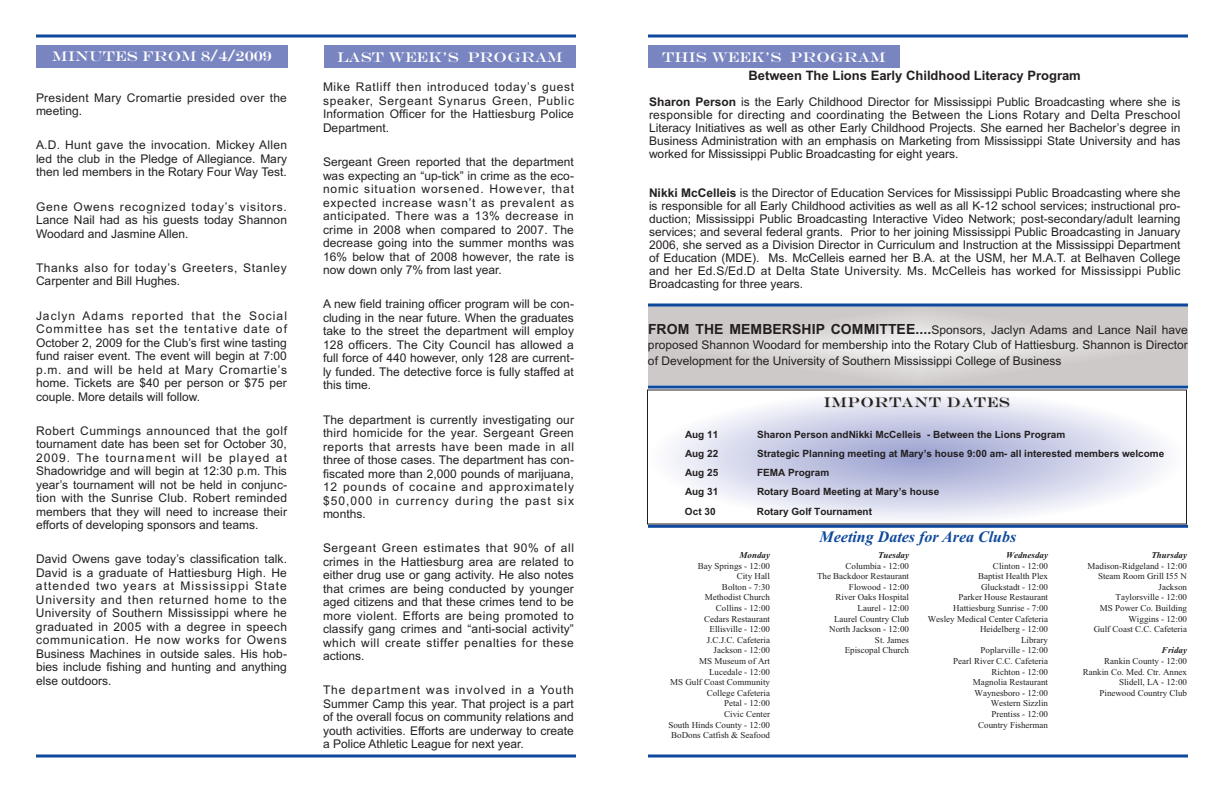
<style>
.page{position:relative;width:1224px;height:792px;background:#fff}
.page>*{position:absolute;margin:0;border:0;box-sizing:border-box;transform-origin:0 0}
.t1{font:italic 700 16px "Times New Roman";color:#0f499d}
.t2{font:14px "Engravers";color:#fff}
.t3{font:14px "Engravers";letter-spacing:.05em;color:#231f20}
.t4{font:700 13px "Arial";color:#231f20}
.t5{font:12px/13.5px "Arial";color:#231f20;text-align:justify}
.t6{font:12px/13.5px "Arial";letter-spacing:.055em;color:#231f20}
.t7{font:12px/13.5px "Arial";letter-spacing:.025em;color:#231f20}
.t8{font:700 10px "Arial";color:#231f20}
.t9{font:9px/10.6px "Times New Roman";color:#231f20;text-align:right}
.t10{font:italic 700 9px "Times New Roman";color:#231f20}
.s1{font-weight:700}
.s2{font-weight:700;font-size:14px}
</style>
<div class="page">
<svg style="left:36px;top:34px;width:540px;height:4px;background:#4a76b5"></svg>
<svg style="left:36px;top:754px;width:540px;height:4px;background:#4a76b5"></svg>
<svg style="left:648px;top:34px;width:540px;height:4px;background:#4a76b5"></svg>
<hr style="left:648px;top:525px;width:540px;height:3px;background:#0f499d">
<svg style="left:648px;top:754px;width:540px;height:4px;background:#4a76b5"></svg>
<div style="left:324px;top:45px;width:252px;height:23px;background:#7985c0"></div>
<svg style="left:671px;top:396px;width:493px;height:123px"></svg>
<div style="left:36px;top:45px;width:252px;height:23px;background:#7985c0"></div>
<hr style="left:648px;top:386px;width:540px;height:2px;background:#0f499d">
<svg style="left:648px;top:306px;width:540px;height:79px;background:#d3d0d0"></svg>
<hr style="left:648px;top:304px;width:540px;height:2px;background:#0f499d">
<div style="left:648px;top:45px;width:252px;height:22px;background:#7985c0"></div>
<p class="t2" style="left:52px;top:48px;width:221px">MINUTES FROM 8/4/2009</p>
<p class="t7" style="left:36px;top:91px;width:253px">President Mary Cromartie presided over the meeting.</p>
<p class="t5" style="left:36px;top:139px;width:253px">A.D. Hunt gave the invocation. Mickey Allen led the club in the Pledge of Allegiance. Mary then led members in the Rotary Four Way Test.</p>
<p class="t5" style="left:36px;top:200px;width:253px">Gene Owens recognized today’s visitors.<br>Lance Nail had as his guests today Shannon Woodard and Jasmine Allen.</p>
<p class="t6" style="left:36px;top:261px;width:252px">Thanks also for today’s Greeters, Stanley<br>Carpenter and Bill Hughes.</p>
<p class="t5" style="left:36px;top:309px;width:253px">Jaclyn Adams reported that the Social Committee has set the tentative date of October 2, 2009 for the Club’s first wine tasting fund raiser event. The event will begin at 7:00 p.m. and will be held at Mary Cromartie’s home. Tickets are $40 per person or $75 per couple. More details will follow.</p>
<p class="t5" style="left:36px;top:424px;width:253px">Robert Cummings announced that the golf tournament date has been set for October 30, 2009. The tournament will be played at Shadowridge and will begin at 12:30 p.m. This year’s tournament will not be held in conjunc&shy;tion with the Sunrise Club. Robert reminded members that they will need to increase their efforts of developing sponsors and teams.</p>
<p class="t5" style="left:36px;top:553px;width:253px">David Owens gave today’s classification talk.<br>David is a graduate of Hattiesburg High. He attended two years at Mississippi State University and then returned home to the University of Southern Mississippi where he graduated in 2005 with a degree in speech communication. He now works for Owens Business Machines in outside sales. His hob&shy;bies include fishing and hunting and anything else outdoors.</p>
<p class="t2" style="left:337px;top:49px;width:227px">LAST WEEK’S PROGRAM</p>
<p class="t5" style="left:323px;top:81px;width:253px">Mike Ratliff then introduced today’s guest speaker, Sergeant Synarus Green, Public Information Officer for the Hattiesburg Police Department.</p>
<p class="t5" style="left:323px;top:155px;width:253px">Sergeant Green reported that the department was expecting an “up-tick” in crime as the eco&shy;nomic situation worsened. However, that expected increase wasn’t as prevalent as anticipated. There was a 13% decrease in crime in 2008 when compared to 2007. The decrease going into the summer months was 16% below that of 2008 however, the rate is now down only 7% from last year.</p>
<p class="t5" style="left:323px;top:297px;width:252px">A new field training officer program will be con&shy;cluding in the near future. When the graduates take to the street the department will employ 128 officers. The City Council has allowed a full force of 440 however, only 128 are current&shy;ly funded. The detective force is fully staffed at this time.</p>
<p class="t5" style="left:323px;top:413px;width:253px">The department is currently investigating our third homicide for the year. Sergeant Green reports that arrests have been made in all three of those cases. The department has con&shy;fiscated more than 2,000 pounds of marijuana, 12 pounds of cocaine and approximately $50,000 in currency during the past six months.</p>
<p class="t5" style="left:323px;top:541px;width:253px">Sergeant Green estimates that 90% of all crimes in the Hattiesburg area are related to either drug use or gang activity. He also notes that crimes are being conducted by younger aged citizens and that these crimes tend to be more violent. Efforts are being promoted to classify gang crimes and “anti-social activity” which will create stiffer penalties for these actions.</p>
<p class="t5" style="left:323px;top:684px;width:253px">The department was involved in a Youth Summer Camp this year. That project is a part of the overall focus on community relations and youth activities. Efforts are underway to create a Police Athletic League for next year.</p>
<p class="t2" style="left:662px;top:49px;width:225px">THIS WEEK’S PROGRAM</p>
<p class="t4" style="left:749px;top:68px;width:334px">Between The Lions Early Childhood Literacy Program</p>
<p class="t5" style="left:649px;top:95px;width:533px;line-height:13px"><span class="s1">Sharon Person</span> is the Early Childhood Director for Mississippi Public Broadcasting where she is responsible for directing and coordinating the Between the Lions Rotary and Delta Preschool Literacy Initiatives as well as other Early Childhood Projects. She earned her Bachelor’s degree in Business Administration with an emphasis on Marketing from Mississippi State University and has worked for Mississippi Public Broadcasting for eight years.</p>
<p class="t5" style="left:649px;top:186px;width:533px;line-height:13px"><span class="s1">Nikki McCelleis</span> is the Director of Education Services for Mississippi Public Broadcasting where she is responsible for all Early Childhood activities as well as all K-12 school services; instructional pro&shy;duction; Mississippi Public Broadcasting Interactive Video Network; post-secondary/adult learning services; and several federal grants. Prior to her joining Mississippi Public Broadcasting in January 2006, she served as a Division Director in Curriculum and Instruction at the Mississippi Department of Education (MDE). Ms. McCelleis earned her B.A. at the USM, her M.A.T. at Belhaven College and her Ed.S/Ed.D at Delta State University. Ms. McCelleis has worked for Mississippi Public Broadcasting for three years.</p>
<p class="t5" style="left:648px;top:322px;width:541px;line-height:15.6px"><span class="s2">FROM THE MEMBERSHIP COMMITTEE....</span>Sponsors, Jaclyn Adams and Lance Nail have proposed Shannon Woodard for membership into the Rotary Club of Hattiesburg. Shannon is Director of Development for the University of Southern Mississippi College of Business</p>
<p class="t3" style="left:823px;top:394px;width:188px">IMPORTANT DATES</p>
<p class="t8" style="left:685px;top:428px;width:35px">Aug 11</p>
<p class="t8" style="left:757px;top:428px;width:310px">Sharon Person andNikki McCelleis - Between the Lions Program</p>
<p class="t8" style="left:685px;top:448px;width:35px">Aug 22</p>
<p class="t8" style="left:757px;top:448px;width:409px">Strategic Planning meeting at Mary’s house 9:00 am- all interested members welcome</p>
<p class="t8" style="left:685px;top:467px;width:35px">Aug 25</p>
<p class="t8" style="left:757px;top:467px;width:74px">FEMA Program</p>
<p class="t8" style="left:685px;top:486px;width:35px">Aug 31</p>
<p class="t8" style="left:757px;top:486px;width:184px">Rotary Board Meeting at Mary’s house</p>
<p class="t8" style="left:685px;top:505px;width:32px">Oct 30</p>
<p class="t8" style="left:757px;top:505px;width:117px">Rotary Golf Tournament</p>
<p class="t10" style="left:739px;top:550px;width:32px">Monday</p>
<p class="t9" style="left:668px;top:560px;width:103px">Bay Springs - 12:00<br>City Hall<br>Bolton - 7:30<br>Methodist Church<br>Collins - 12:00<br>Cedars Restaurant<br>Ellisville - 12:00<br>J.C.J.C. Cafeteria<br>Jackson - 12:00<br>MS Museum of Art<br>Lucedale - 12:00<br>MS Gulf Coast Community<br>College Cafeteria<br>Petal - 12:00<br>Civic Center<br>South Hinds County - 12:00<br>BoDons Catfish &amp; Seafood</p>
<h1 class="t1" style="left:820px;top:527px;width:198px">Meeting Dates for Area Clubs</h1>
<p class="t10" style="left:878px;top:550px;width:32px">Tuesday</p>
<p class="t9" style="left:817px;top:560px;width:93px">Columbia - 12:00<br>The Backdoor Restaurant<br>Flowood - 12:00<br>River Oaks Hospital<br>Laurel - 12:00<br>Laurel Country Club<br>North Jackson - 12:00<br>St. James<br>Episcopal Church</p>
<p class="t10" style="left:1006px;top:550px;width:43px">Wednesday</p>
<p class="t9" style="left:928px;top:560px;width:122px">Clinton - 12:00<br>Baptist Health Plex<br>Gluckstadt - 12:00<br>Parker House Restaurant<br>Hattiesburg Sunrise - 7:00<br>Wesley Medical Center Cafeteria<br>Heidelberg - 12:00<br>Library<br>Poplarville - 12:00<br>Pearl River C.C. Cafeteria<br>Richton - 12:00<br>Magnolia Restaurant<br>Waynesboro - 12:00<br>Western Sizzlin<br>Prentiss - 12:00<br>Country Fisherman</p>
<p class="t10" style="left:1151px;top:550px;width:37px">Thursday</p>
<p class="t9" style="left:1088px;top:560px;width:101px">Madison-Ridgeland - 12:00<br>Steam Room Grill I55 N<br>Jackson<br>Taylorsville - 12:00<br>MS Power Co. Building<br>Wiggins - 12:00<br>Gulf Coast C.C. Cafeteria</p>
<p class="t10" style="left:1162px;top:645px;width:27px">Friday</p>
<p class="t9" style="left:1083px;top:656px;width:106px">Rankin County - 12:00<br>Rankin Co. Med. Ctr. Annex<br>Slidell, LA - 12:00<br>Pinewood Country Club</p>
</div>
